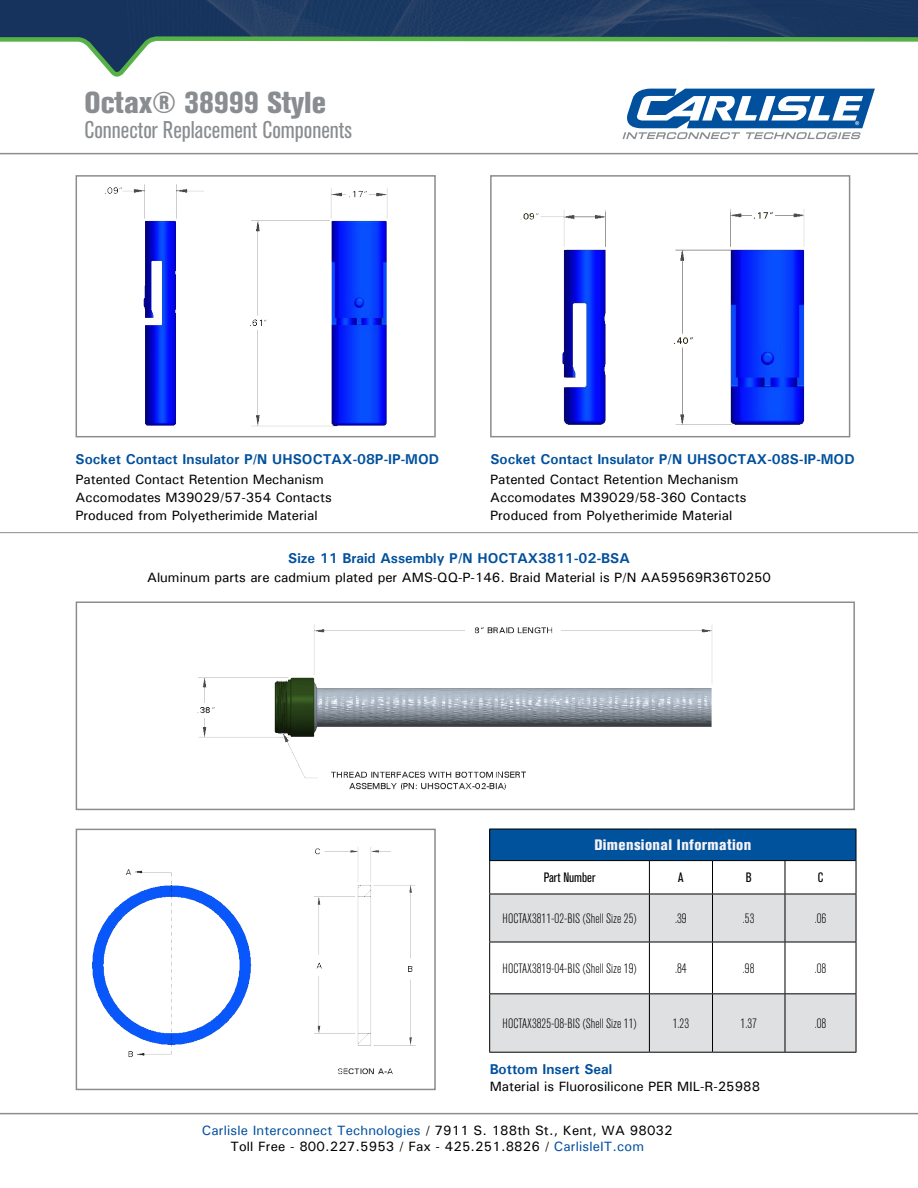
<style>
.page{position:relative;width:918px;height:1188px;background:#fff}
.page>*{position:absolute;margin:0;border:0;box-sizing:border-box;transform-origin:0 0}
.t1{font:800 condensed 30px "Akzidenz Grotesk BE";color:#898d90}
.t2{font:condensed 24px "Akzidenz Grotesk BE";color:#898d90}
.t3{font:800 condensed 15px "Akzidenz Grotesk BE";letter-spacing:.025em;color:#f4f2f6}
.t4{font:700 14.25px "Univers";color:#00509d}
.t5{font:500 13.5px/18px "Univers";color:#000}
.t6{font:300 condensed 13.5px "Akzidenz Grotesk BE";color:#000}
.t7{font:condensed 13.5px "Akzidenz Grotesk BE";color:#000}
.s1{color:#00509e}
</style>
<div class="page">
<img style="left:0;top:0;width:918px;height:35px">
<hr style="left:0;top:153px;width:918px;height:1px;background:#898d90">
<svg style="left:0;top:35px;width:918px;height:42px"></svg>
<svg style="left:623px;top:88px;width:252px;height:51px"></svg>
<img style="left:92px;top:847px;width:324px;height:228px">
<div style="left:76px;top:829px;width:360px;height:261px;border:2px solid #898d90"></div>
<img style="left:197px;top:625px;width:516px;height:165px">
<div style="left:76px;top:602px;width:779px;height:208px;border:2px solid #898d90"></div>
<img style="left:105px;top:184px;width:283px;height:243px">
<div style="left:76px;top:175px;width:360px;height:262px;border:2px solid #898d90"></div>
<img style="left:520px;top:209px;width:285px;height:216px">
<div style="left:490px;top:175px;width:360px;height:262px;border:2px solid #898d90"></div>
<div style="left:490px;top:829px;width:366px;height:32px;background:#00529c"></div>
<svg style="left:490px;top:861px;width:366px;height:33px"></svg>
<svg style="left:490px;top:895px;width:366px;height:157px;fill:#dfe0e1"></svg>
<hr style="left:649px;top:861px;width:1px;height:33px;background:#000">
<hr style="left:712px;top:861px;width:1px;height:33px;background:#000">
<hr style="left:785px;top:861px;width:1px;height:33px;background:#000">
<hr style="left:489px;top:894px;width:160px;height:1px;background:#000">
<hr style="left:649px;top:894px;width:64px;height:1px;background:#000">
<hr style="left:649px;top:894px;width:1px;height:48px;background:#000">
<hr style="left:713px;top:894px;width:72px;height:1px;background:#000">
<hr style="left:712px;top:894px;width:1px;height:48px;background:#000">
<hr style="left:785px;top:894px;width:71px;height:1px;background:#000">
<hr style="left:785px;top:894px;width:1px;height:48px;background:#000">
<hr style="left:489px;top:942px;width:160px;height:1px;background:#000">
<hr style="left:649px;top:942px;width:64px;height:1px;background:#000">
<hr style="left:649px;top:942px;width:1px;height:51px;background:#000">
<hr style="left:713px;top:942px;width:72px;height:1px;background:#000">
<hr style="left:712px;top:942px;width:1px;height:51px;background:#000">
<hr style="left:785px;top:942px;width:71px;height:1px;background:#000">
<hr style="left:785px;top:942px;width:1px;height:51px;background:#000">
<hr style="left:489px;top:993px;width:160px;height:1px;background:#000">
<hr style="left:649px;top:993px;width:64px;height:1px;background:#000">
<hr style="left:649px;top:994px;width:1px;height:58px;background:#000">
<hr style="left:713px;top:993px;width:72px;height:1px;background:#000">
<hr style="left:712px;top:994px;width:1px;height:58px;background:#000">
<hr style="left:785px;top:993px;width:71px;height:1px;background:#000">
<hr style="left:785px;top:994px;width:1px;height:58px;background:#000">
<hr style="left:490px;top:860px;width:159px;height:1px;background:#000">
<hr style="left:649px;top:860px;width:64px;height:1px;background:#000">
<hr style="left:713px;top:860px;width:72px;height:1px;background:#000">
<hr style="left:785px;top:860px;width:71px;height:1px;background:#000">
<hr style="left:489px;top:829px;width:160px;height:1px;background:#000">
<hr style="left:489px;top:829px;width:1px;height:32px;background:#000">
<hr style="left:649px;top:829px;width:64px;height:1px;background:#000">
<hr style="left:713px;top:829px;width:72px;height:1px;background:#000">
<hr style="left:785px;top:829px;width:71px;height:1px;background:#000">
<hr style="left:856px;top:829px;width:1px;height:32px;background:#000">
<hr style="left:489px;top:861px;width:1px;height:33px;background:#000">
<hr style="left:856px;top:861px;width:1px;height:33px;background:#000">
<hr style="left:489px;top:894px;width:1px;height:48px;background:#000">
<hr style="left:856px;top:894px;width:1px;height:48px;background:#000">
<hr style="left:489px;top:942px;width:1px;height:51px;background:#000">
<hr style="left:856px;top:942px;width:1px;height:51px;background:#000">
<hr style="left:489px;top:994px;width:1px;height:58px;background:#000">
<hr style="left:856px;top:994px;width:1px;height:58px;background:#000">
<hr style="left:489px;top:1052px;width:160px;height:1px;background:#000">
<hr style="left:649px;top:1052px;width:64px;height:1px;background:#000">
<hr style="left:713px;top:1052px;width:72px;height:1px;background:#000">
<hr style="left:785px;top:1052px;width:71px;height:1px;background:#000">
<hr style="left:0;top:1113px;width:918px;height:1px;background:#898d90">
<hr style="left:0;top:532px;width:918px;height:1px;background:#898d90">
<h1 class="t1" style="left:84px;top:86px;width:243px">Octax® 38999 Style</h1>
<h2 class="t2" style="left:84px;top:116px;width:269px">Connector Replacement Components</h2>
<p class="t4" style="left:76px;top:450px;width:365px">Socket Contact Insulator P/N UHSOCTAX-08P-IP-MOD</p>
<p class="t5" style="left:76px;top:470px;width:258px">Patented Contact Retention Mechanism<br>Accomodates M39029/57-354 Contacts<br>Produced from Polyetherimide Material</p>
<p class="t4" style="left:490px;top:450px;width:366px">Socket Contact Insulator P/N UHSOCTAX-08S-IP-MOD</p>
<p class="t5" style="left:490px;top:470px;width:258px">Patented Contact Retention Mechanism<br>Accomodates M39029/58-360 Contacts<br>Produced from Polyetherimide Material</p>
<p class="t4" style="left:288px;top:549px;width:343px">Size 11 Braid Assembly P/N HOCTAX3811-02-BSA</p>
<p class="t5" style="left:147px;top:568px;width:626px">Aluminum parts are cadmium plated per AMS-QQ-P-146. Braid Material is P/N AA59569R36T0250</p>
<p class="t3" style="left:594px;top:837px;width:159px">Dimensional Information</p>
<p class="t7" style="left:544px;top:870px;width:53px">Part Number</p>
<p class="t7" style="left:678px;top:870px;width:7px">A</p>
<p class="t7" style="left:746px;top:870px;width:7px">B</p>
<p class="t7" style="left:818px;top:870px;width:7px">C</p>
<p class="t6" style="left:503px;top:911px;width:135px">HOCTAX3811-02-BIS (Shell Size 25)</p>
<p class="t6" style="left:675px;top:911px;width:13px">.39</p>
<p class="t6" style="left:743px;top:911px;width:13px">.53</p>
<p class="t6" style="left:815px;top:911px;width:13px">.06</p>
<p class="t6" style="left:503px;top:961px;width:135px">HOCTAX3819-04-BIS (Shell Size 19)</p>
<p class="t6" style="left:675px;top:961px;width:13px">.84</p>
<p class="t6" style="left:743px;top:961px;width:13px">.98</p>
<p class="t6" style="left:815px;top:961px;width:13px">.08</p>
<p class="t6" style="left:503px;top:1016px;width:135px">HOCTAX3825-08-BIS (Shell Size 11)</p>
<p class="t6" style="left:673px;top:1016px;width:18px">1.23</p>
<p class="t6" style="left:741px;top:1016px;width:18px">1.37</p>
<p class="t6" style="left:815px;top:1016px;width:13px">.08</p>
<p class="t4" style="left:490px;top:1060px;width:124px">Bottom Insert Seal</p>
<p class="t5" style="left:490px;top:1077px;width:272px">Material is Fluorosilicone PER MIL-R-25988</p>
<p class="t5" style="left:202px;top:1122px;width:472px;line-height:16.2px;text-align:center"><span class="s1">Carlisle Interconnect Technologies</span> / 7911 S. 188th St., Kent, WA 98032<br>Toll Free - 800.227.5953 / Fax - 425.251.8826 / <span class="s1">CarlisleIT.com</span></p>
</div>
